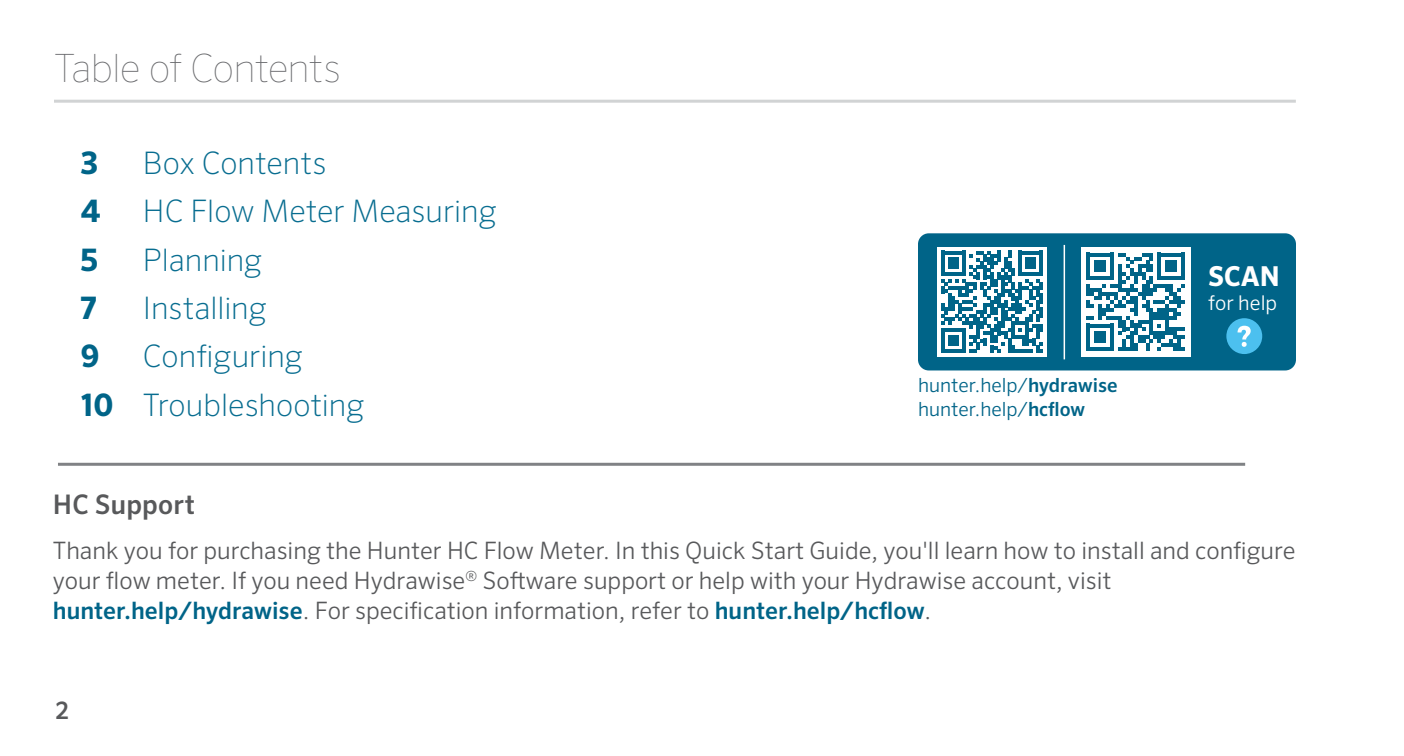
<style>
.page{position:relative;width:1404px;height:756px;background:#fff}
.page>*{position:absolute;margin:0;border:0;box-sizing:border-box;transform-origin:0 0}
.t1{font:100 39px "Sero Pro";letter-spacing:-.015em;color:#696a6d}
.t2{font:200 30.9px/48.3px "Sero Pro";color:#086d90;text-align:center}
.t3{font:700 30.9px "Sero Pro";color:#006488}
.t4{font:700 27.3px "Sero Pro";color:#fff}
.t5{font:500 27px "Sero Pro";letter-spacing:.01em;color:#58595b}
.t6{font:300 24px/30px "Sero Pro";color:#58595b}
.t7{font:500 24px "Sero Pro";color:#58595b}
.t8{font:300 20.4px "Sero Pro";color:#fff}
.t9{font:300 19.5px/23.4px "Sero Pro";color:#006488}
.s1{font-weight:700;color:#006488}
.s2{font-weight:500}
.s3{font-weight:500;color:#006488}
</style>
<div class="page">
<hr style="left:54px;top:100px;width:1242px;height:3px;background:#d1d3d4">
<hr style="left:58px;top:463px;width:1187px;height:3px;background:#808285">
<div style="left:918px;top:233px;width:378px;height:137px;background:#006488;border-radius:11px"></div>
<div style="left:1226px;top:318px;width:36px;height:36px;background:#4cc0ef;border-radius:50%"></div>
<svg style="left:1238px;top:326px;width:13px;height:21px"></svg>
<div style="left:937px;top:247px;width:110px;height:110px;background:#fff"></div>
<svg style="left:941px;top:251px;width:102px;height:102px"></svg>
<div style="left:1081px;top:247px;width:109px;height:110px;background:#fff"></div>
<svg style="left:1086px;top:253px;width:99px;height:98px"></svg>
<hr style="left:1064px;top:245px;width:1px;height:114px;background:#fff">
<h1 class="t1" style="left:54px;top:45px;width:288px">Table of Contents</h1>
<p class="t3" style="left:81px;top:144px;width:19px">3</p>
<p class="t2" style="left:143px;top:139px;width:185px">Box Contents</p>
<p class="t3" style="left:81px;top:193px;width:21px">4</p>
<p class="t2" style="left:143px;top:187px;width:355px">HC Flow Meter Measuring</p>
<p class="t3" style="left:81px;top:241px;width:19px">5</p>
<p class="t2" style="left:143px;top:235px;width:121px">Planning</p>
<p class="t3" style="left:81px;top:289px;width:17px">7</p>
<p class="t2" style="left:143px;top:284px;width:125px">Installing</p>
<p class="t3" style="left:81px;top:338px;width:20px">9</p>
<p class="t2" style="left:81px;top:332px;width:285px">Configuring<br><span class="s1">10</span> Troubleshooting</p>
<p class="t9" style="left:918px;top:373px;width:201px">hunter.help/<span class="s2">hydrawise </span>hunter.help/<span class="s2">hcflow</span></p>
<p class="t4" style="left:1208px;top:260px;width:73px">SCAN</p>
<p class="t8" style="left:1208px;top:290px;width:70px">for help</p>
<p class="t5" style="left:53px;top:488px;width:144px">HC Support</p>
<p class="t6" style="left:53px;top:535px;width:1244px">Thank you for purchasing the Hunter HC Flow Meter. In this Quick Start Guide, you'll learn how to install and configure your flow meter. If you need Hydrawise<sup>®</sup> Software support or help with your Hydrawise account, visit <span class="s3">hunter.help/hydrawise</span>. For specification information, refer to <span class="s3">hunter.help/hcflow</span>.</p>
<p class="t7" style="left:56px;top:696px;width:15px">2</p>
</div>
